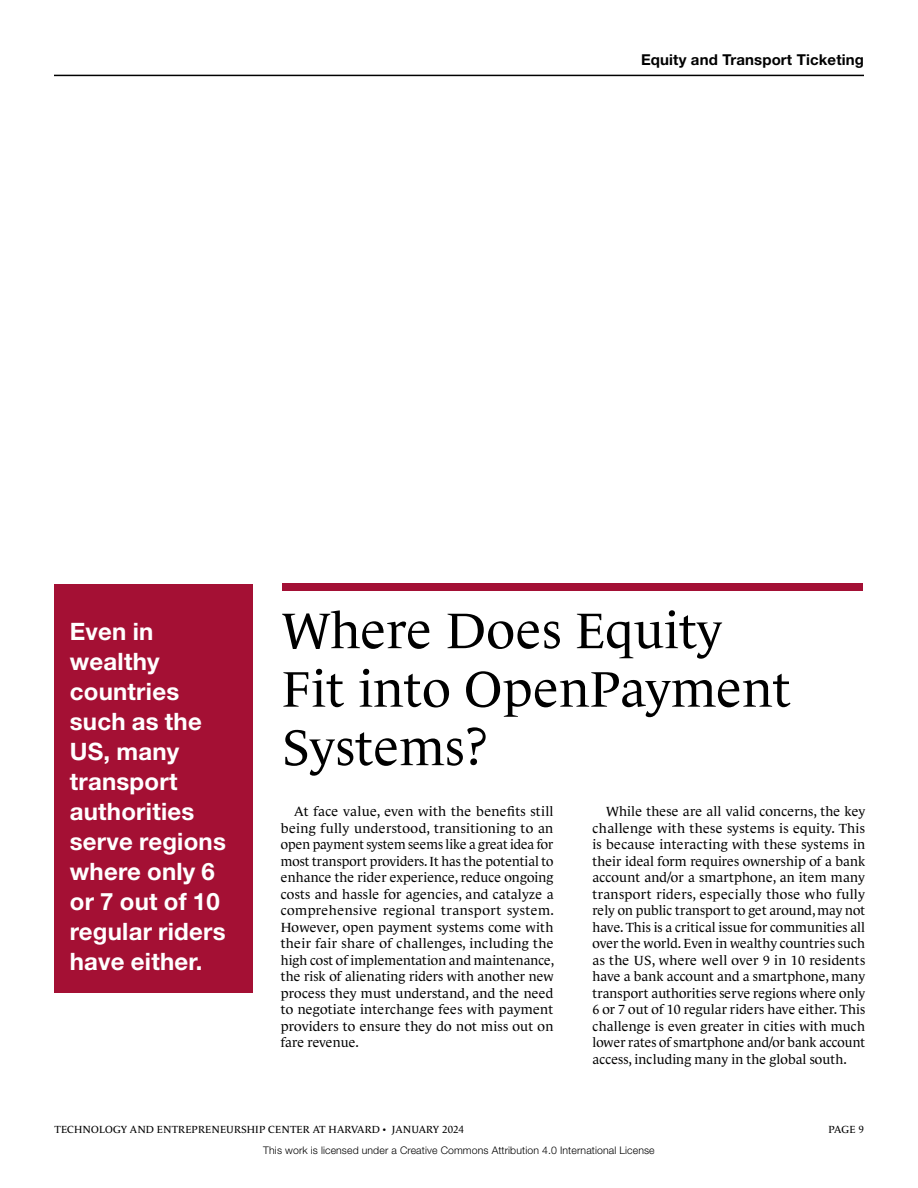
<style>
.page{position:relative;width:918px;height:1188px;background:#fff}
.page>*{position:absolute;margin:0;border:0;box-sizing:border-box;transform-origin:0 0}
.t1{font:51px/58.5px "Le Monde Journal Std";letter-spacing:.01em;color:#000}
.t2{font:700 24px/30px "Helvetica Neue LT Std";letter-spacing:.01em;color:#fff}
.t3{font:700 15px "Helvetica Neue LT Std";letter-spacing:.01em;color:#000}
.t4{font:13.5px/16.5px "Le Monde Journal Std";letter-spacing:.01em;color:#000;text-align:justify}
.t5{font:300 10.5px "Helvetica Neue LT Std";letter-spacing:.01em;color:#000}
.t6{font:10.5px "Le Monde Journal Std";letter-spacing:.01em;color:#000}
</style>
<div class="page">
<hr style="left:54px;top:75px;width:810px;height:1px;background:#000">
<div style="left:283px;top:583px;width:580px;height:8px;background:#a31035"></div>
<div style="left:54px;top:584px;width:199px;height:408px;background:#a41034"></div>
<p class="t3" style="left:641px;top:50px;width:224px">Equity and Transport Ticketing</p>
<h2 class="t2" style="left:70px;top:615px;width:158px">Even in wealthy countries such as the<br>US, many transport authorities serve regions where only 6 or 7 out of 10 regular riders have either.</h2>
<h1 class="t1" style="left:282px;top:601px;width:510px">Where Does Equity<br>Fit into OpenPayment<br>Systems?</h1>
<p class="t4" style="left:281px;top:803px;width:275px;text-indent:14px">At face value, even with the benefits still being fully understood, transitioning to an open payment system seems like a great idea for most transport providers. It has the potential to enhance the rider experience, reduce ongoing costs and hassle for agencies, and catalyze a comprehensive regional transport system.<br>However, open payment systems come with their fair share of challenges, including the high cost of implementation and maintenance, the risk of alienating riders with another new process they must understand, and the need to negotiate interchange fees with payment providers to ensure they do not miss out on fare revenue.</p>
<p class="t4" style="left:592px;top:803px;width:274px;text-indent:14px">While these are all valid concerns, the key challenge with these systems is equity. This is because interacting with these systems in their ideal form requires ownership of a bank account and/or a smartphone, an item many transport riders, especially those who fully rely on public transport to get around, may not have. This is a critical issue for communities all over the world. Even in wealthy countries such as the US, where well over 9 in 10 residents have a bank account and a smartphone, many transport authorities serve regions where only 6 or 7 out of 10 regular riders have either. This challenge is even greater in cities with much lower rates of smartphone and/or bank account access, including many in the global south.</p>
<p class="t6" style="left:55px;top:1124px;width:411px">TECHNOLOGY AND ENTREPRENEURSHIP CENTER AT HARVARD • JANUARY 2024</p>
<p class="t6" style="left:828px;top:1124px;width:37px">PAGE 9</p>
<p class="t5" style="left:263px;top:1144px;width:393px">This work is licensed under a Creative Commons Attribution 4.0 International License</p>
</div>
